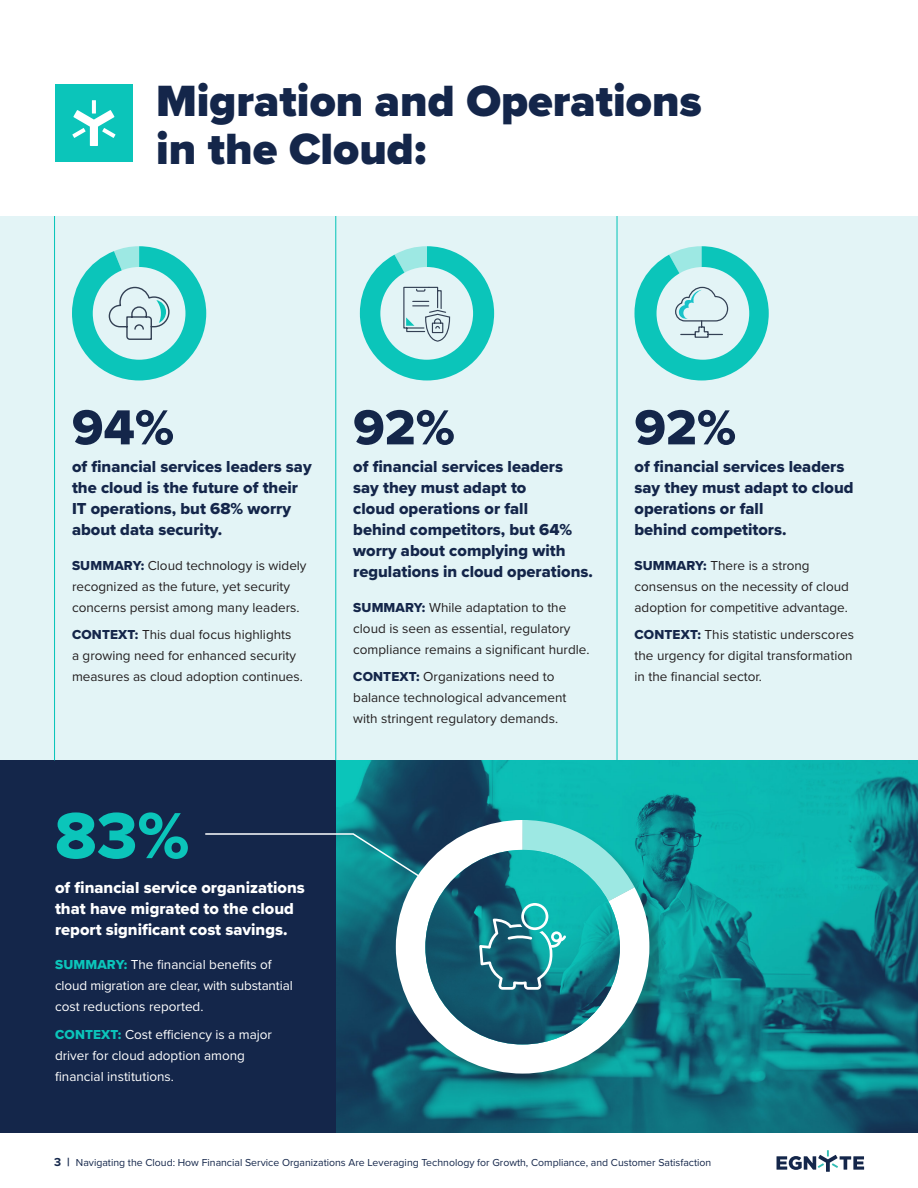
<style>
.page{position:relative;width:918px;height:1188px;background:#fff}
.page>*{position:absolute;margin:0;border:0;box-sizing:border-box;transform-origin:0 0}
.t1{font:67.5px "Proxima Nova Extrabld";color:#0bc5ba}
.t2{font:51px "Proxima Nova Extrabld";color:#14264a}
.t3{font:900 45.3px/47.2px "Proxima Nova";color:#14264a}
.t4{font:16.5px/21px "Proxima Nova Extrabld";color:#14264a}
.t5{font:16.5px/21px "Proxima Nova Extrabld";color:#fff}
.t6{font:13.5px/21px "Proxima Nova";color:#231f20}
.t7{font:13.5px/21px "Proxima Nova";color:#fff}
.t8{font:10.5px "Proxima Nova";color:#14264a}
.s1{font-family:"Proxima Nova Extrabld";color:#14264a}
.s2{font-family:"Proxima Nova Extrabld";color:#0bc5ba}
.s3{font-weight:700;font-size:12px}
</style>
<div class="page">
<svg style="left:777px;top:1150px;width:87px;height:22px"></svg>
<div style="left:0;top:216px;width:918px;height:598px;background:#e3f4f6"></div>
<div style="left:0;top:760px;width:918px;height:373px;background:#14264a"></div>
<hr style="left:335px;top:216px;width:1px;height:544px;background:#0bc5ba">
<hr style="left:54px;top:216px;width:1px;height:544px;background:#0bc5ba">
<hr style="left:617px;top:216px;width:1px;height:544px;background:#0bc5ba">
<img style="left:336px;top:760px;width:582px;height:372px">
<div style="left:55px;top:84px;width:78px;height:78px;background:#0bc5ba"></div>
<svg style="left:92px;top:100px;width:4px;height:14px"></svg>
<svg style="left:72px;top:110px;width:44px;height:36px"></svg>
<div style="left:398px;top:822px;width:270px;height:270px;background:#231f20;opacity:.25"></div>
<svg style="left:396px;top:820px;width:253px;height:254px;fill:#fff"></svg>
<svg style="left:360px;top:246px;width:134px;height:134px"></svg>
<svg style="left:72px;top:246px;width:134px;height:134px"></svg>
<svg style="left:634px;top:246px;width:135px;height:134px"></svg>
<img style="left:425px;top:850px;width:195px;height:194px;border-radius:97px">
<svg style="left:205px;top:832px;width:224px;height:51px"></svg>
<svg style="left:479px;top:820px;width:156px;height:170px"></svg>
<p class="t3" style="left:156px;top:77px;width:547px">Migration and Operations in the Cloud:</p>
<p class="t2" style="left:72px;top:389px;width:104px">94%</p>
<p class="t4" style="left:72px;top:456px;width:241px">of financial services leaders say the cloud is the future of their<br>IT operations, but 68% worry about data security.</p>
<p class="t6" style="left:72px;top:554px;width:236px"><span class="s1">SUMMARY:</span> Cloud technology is widely recognized as the future, yet security concerns persist among many leaders.</p>
<p class="t6" style="left:72px;top:624px;width:232px"><span class="s1">CONTEXT:</span> This dual focus highlights<br>a growing need for enhanced security measures as cloud adoption continues.</p>
<p class="t1" style="left:55px;top:785px;width:136px">83%</p>
<p class="t5" style="left:55px;top:876px;width:251px">of financial service organizations that have migrated to the cloud report significant cost savings.</p>
<p class="t7" style="left:55px;top:954px;width:239px"><span class="s2">SUMMARY:</span> The financial benefits of cloud migration are clear, with substantial cost reductions reported.</p>
<p class="t7" style="left:55px;top:1023px;width:219px"><span class="s2">CONTEXT:</span> Cost efficiency is a major driver for cloud adoption among financial institutions.</p>
<p class="t2" style="left:353px;top:389px;width:103px">92%</p>
<p class="t4" style="left:353px;top:456px;width:241px">of financial services leaders say they must adapt to<br>cloud operations or fall<br>behind competitors, but 64% worry about complying with regulations in cloud operations.</p>
<p class="t6" style="left:353px;top:596px;width:238px"><span class="s1">SUMMARY:</span> While adaptation to the cloud is seen as essential, regulatory compliance remains a significant hurdle.</p>
<p class="t6" style="left:353px;top:666px;width:215px"><span class="s1">CONTEXT:</span> Organizations need to balance technological advancement with stringent regulatory demands.</p>
<p class="t2" style="left:634px;top:389px;width:103px">92%</p>
<p class="t4" style="left:634px;top:456px;width:221px">of financial services leaders say they must adapt to cloud operations or fall<br>behind competitors.</p>
<p class="t6" style="left:634px;top:554px;width:216px"><span class="s1">SUMMARY:</span> There is a strong consensus on the necessity of cloud adoption for competitive advantage.</p>
<p class="t6" style="left:634px;top:624px;width:221px;text-align:justify"><span class="s1">CONTEXT:</span> This statistic underscores the urgency for digital transformation in the financial sector.</p>
<p class="t8" style="left:54px;top:1154px;width:659px"><span class="s3">3 |</span> Navigating the Cloud: How Financial Service Organizations Are Leveraging Technology for Growth, Compliance, and Customer Satisfaction</p>
</div>
